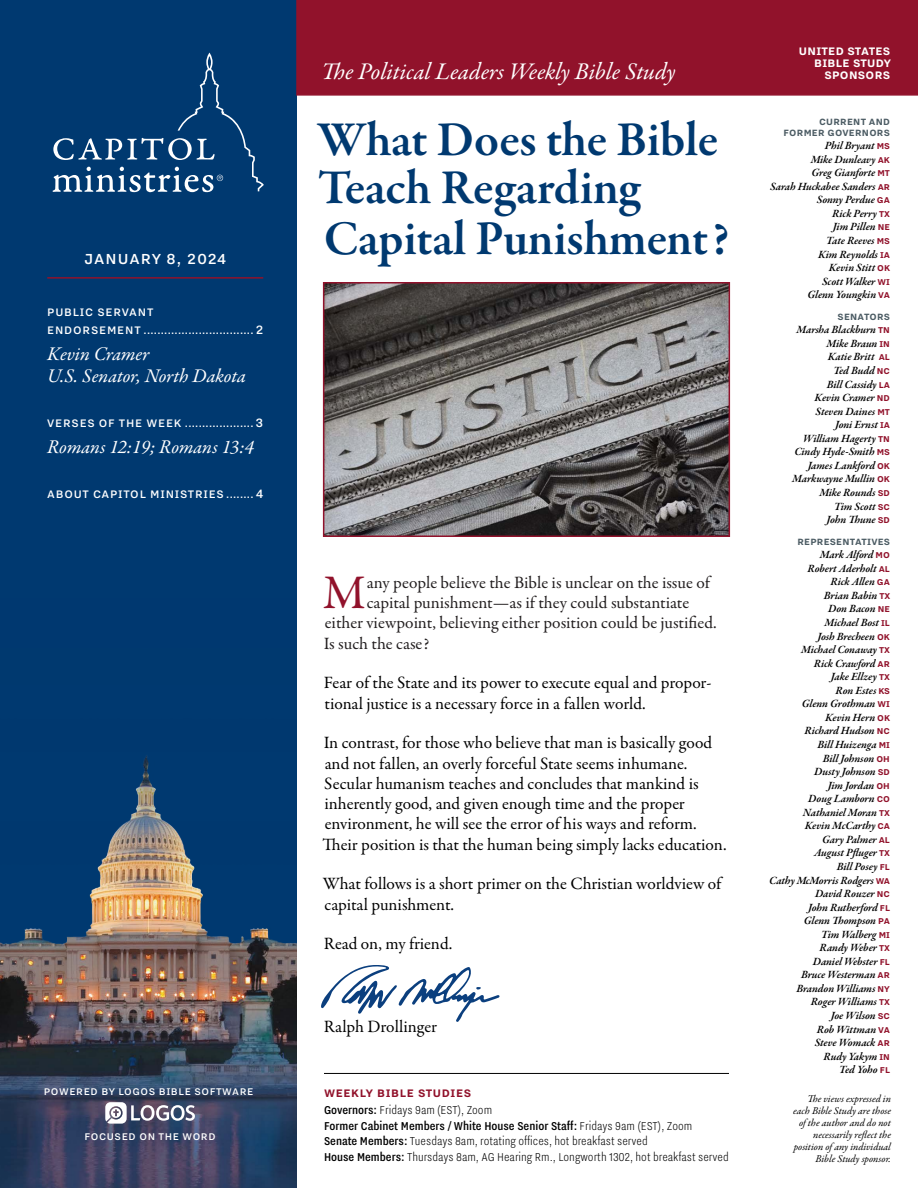
<style>
.page{position:relative;width:918px;height:1188px;background:#fff}
.page>*{position:absolute;margin:0;border:0;box-sizing:border-box;transform-origin:0 0}
.Headline{font:600 49.5px/49.5px "Garamond Premr Pro";letter-spacing:-.01em;color:#003970}
.Preamble_Dropcap{font:48.6px "Garamond Premr Pro";color:#91122b}
.t1{font:italic 24px "Garamond Premr Pro";letter-spacing:-.005em;color:#fff}
.Entry{font:italic 19.5px "Garamond Premr Pro";color:#fff}
.Subhead{font:500 18px "Nitti Grotesk";letter-spacing:.06em;color:#fff}
.Preamble_Body{font:17.4px/20.2px "Garamond Premr Pro";color:#000}
.Preamble_Dropcap-2{font:17.4px "Garamond Premr Pro";color:#221e1f}
.Read_on{font:17.4px "Garamond Premr Pro";color:#000}
.t2{font:300 14.1px/15.8px "Nitti Grotesk Cond";color:#000}
.Subhead-2{font:500 13.5px/18px "Nitti Grotesk Cond";color:#fff}
.Subhead-3{font:500 13.5px "Nitti Grotesk";letter-spacing:.06em;color:#fff}
.t3{font:700 13.5px/12px "Nitti Grotesk";letter-spacing:.025em;color:#fff;text-align:right}
.t4{font:700 13.5px "Nitti Grotesk";letter-spacing:.05em;color:#91122b}
.t5{font:500 12px "Nitti Grotesk";letter-spacing:.05em;color:#fff}
.t6{font:italic 600 11.25px/13.5px "Garamond Premr Pro";letter-spacing:-.01em;color:#000;text-align:right}
.t7{font:700 11.25px/11.1px "Nitti Grotesk";letter-spacing:.025em;color:#4c5c64;text-align:right}
.t8{font:italic 10.5px/12px "Garamond Premr Pro";color:#000;text-align:right}
.s1{font-family:"Nitti Grotesk"}
.s2{font-family:"Nitti Grotesk";font-size:15px}
.s3{font-family:"Nitti Grotesk Cond"}
.s4{font-size:15px}
.s5{font-weight:500}
.s6{font-family:"Nitti Grotesk";font-weight:700;font-style:normal;font-size:10.5px;color:#91122b}
</style>
<div class="page">
<div style="left:0;top:0;width:297px;height:1188px;background:#003970"></div>
<img style="left:0;top:190px;width:297px;height:998px">
<div style="left:296px;top:0;width:622px;height:96px;background:#91122b;border:2px solid #91122b"></div>
<svg style="left:53px;top:53px;width:211px;height:139px"></svg>
<svg style="left:105px;top:1102px;width:90px;height:22px;background:#8c8d9e"></svg>
<hr style="left:324px;top:1073px;width:405px;height:1px;background:#000">
<hr style="left:47px;top:277px;width:216px;height:2px;background:#91122b">
<img style="left:326px;top:285px;width:401px;height:249px">
<div style="left:323px;top:282px;width:407px;height:255px;border:2px solid #91122b"></div>
<svg style="left:321px;top:965px;width:179px;height:57px"></svg>
<p class="Subhead" style="left:84px;top:249px;width:143px">JANUARY 8, 2024</p>
<p class="Subhead-2" style="left:47px;top:303px;width:218px"><span class="s1">PUBLIC SERVANT<br>ENDORSEMENT</span> ................................ <span class="s2">2</span></p>
<p class="Entry" style="left:47px;top:341px;width:104px">Kevin Cramer</p>
<p class="Entry" style="left:47px;top:364px;width:200px">U.S. Senator, North Dakota</p>
<p class="Subhead-2" style="left:47px;top:414px;width:218px"><span class="s1">VERSES OF THE WEEK</span> .................... <span class="s2">3</span></p>
<p class="Entry" style="left:47px;top:435px;width:208px">Romans 12:19; Romans 13:4</p>
<p class="Subhead-3" style="left:47px;top:487px;width:218px">ABOUT CAPITOL MINISTRIES <span class="s3">........</span> <span class="s4">4</span></p>
<p class="t5" style="left:44px;top:1085px;width:211px">POWERED BY LOGOS BIBLE SOFTWARE</p>
<p class="t5" style="left:85px;top:1130px;width:133px">FOCUSED ON THE WORD</p>
<h3 class="t1" style="left:321px;top:56px;width:356px">The Political Leaders Weekly Bible Study</h3>
<p class="Headline" style="left:317px;top:116px;width:414px">What Does the Bible<br>Teach Regarding<br>Capital Punishment?</p>
<p class="Preamble_Dropcap" style="left:323px;top:564px;width:45px">M</p>
<p class="Preamble_Dropcap-2" style="left:367px;top:572px;width:344px">any people believe the Bible is unclear on the issue of</p>
<p class="Preamble_Dropcap-2" style="left:367px;top:592px;width:324px">capital punishment—as if they could substantiate</p>
<p class="Preamble_Dropcap-2" style="left:325px;top:612px;width:393px">either viewpoint, believing either position could be justified.</p>
<p class="Preamble_Dropcap-2" style="left:324px;top:633px;width:107px">Is such the case?</p>
<p class="Preamble_Body" style="left:324px;top:673px;width:389px">Fear of the State and its power to execute equal and propor&shy;tional justice is a necessary force in a fallen world.</p>
<p class="Preamble_Body" style="left:323px;top:733px;width:406px">In contrast, for those who believe that man is basically good and not fallen, an overly forceful State seems inhumane.<br>Secular humanism teaches and concludes that mankind is inherently good, and given enough time and the proper environment, he will see the error of his ways and reform.<br>Their position is that the human being simply lacks education.</p>
<p class="Preamble_Body" style="left:323px;top:874px;width:400px">What follows is a short primer on the Christian worldview of capital punishment.</p>
<p class="Read_on" style="left:324px;top:933px;width:130px">Read on, my friend.</p>
<p class="Read_on" style="left:324px;top:1016px;width:115px">Ralph Drollinger</p>
<p class="t4" style="left:324px;top:1085px;width:149px">WEEKLY BIBLE STUDIES</p>
<p class="t2" style="left:324px;top:1102px;width:406px"><span class="s5">Governors:</span> Fridays 9am (EST), Zoom<br><span class="s5">Former Cabinet Members / White House Senior Staff:</span> Fridays 9am (EST), Zoom <span class="s5">Senate Members:</span> Tuesdays 8am, rotating offices, hot breakfast served<br><span class="s5">House Members:</span> Thursdays 8am, AG Hearing Rm., Longworth 1302, hot breakfast served</p>
<p class="t3" style="left:799px;top:45px;width:94px">UNITED STATES<br>BIBLE STUDY<br>SPONSORS</p>
<p class="t7" style="left:784px;top:115px;width:108px">CURRENT AND<br>FORMER GOVERNORS</p>
<p class="t6" style="left:770px;top:140px;width:121px">Phil Bryant <span class="s6">MS<br></span>Mike Dunleavy <span class="s6">AK<br></span>Greg Gianforte <span class="s6">MT<br></span>Sarah Huckabee Sanders <span class="s6">AR<br></span>Sonny Perdue <span class="s6">GA<br></span>Rick Perry <span class="s6">TX<br></span>Jim Pillen <span class="s6">NE<br></span>Tate Reeves <span class="s6">MS<br></span>Kim Reynolds <span class="s6">IA<br></span>Kevin Stitt <span class="s6">OK<br></span>Scott Walker <span class="s6">WI<br></span>Glenn Youngkin <span class="s6">VA</span></p>
<p class="t7" style="left:838px;top:311px;width:54px">SENATORS</p>
<p class="t6" style="left:792px;top:324px;width:99px">Marsha Blackburn <span class="s6">TN<br></span>Mike Braun <span class="s6">IN<br></span>Katie Britt <span class="s6">AL<br></span>Ted Budd <span class="s6">NC<br></span>Bill Cassidy <span class="s6">LA<br></span>Kevin Cramer <span class="s6">ND<br></span>Steven Daines <span class="s6">MT<br></span>Joni Ernst <span class="s6">IA<br></span>William Hagerty <span class="s6">TN<br></span>Cindy Hyde-Smith <span class="s6">MS<br></span>James Lankford <span class="s6">OK<br></span>Markwayne Mullin <span class="s6">OK<br></span>Mike Rounds <span class="s6">SD<br></span>Tim Scott <span class="s6">SC<br></span>John Thune <span class="s6">SD</span></p>
<p class="t7" style="left:797px;top:536px;width:94px">REPRESENTATIVES</p>
<p class="t6" style="left:769px;top:549px;width:122px">Mark Alford <span class="s6">MO<br></span>Robert Aderholt <span class="s6">AL<br></span>Rick Allen <span class="s6">GA<br></span>Brian Babin <span class="s6">TX<br></span>Don Bacon <span class="s6">NE<br></span>Michael Bost <span class="s6">IL<br></span>Josh Brecheen <span class="s6">OK<br></span>Michael Conaway <span class="s6">TX<br></span>Rick Crawford <span class="s6">AR<br></span>Jake Ellzey <span class="s6">TX<br></span>Ron Estes <span class="s6">KS<br></span>Glenn Grothman <span class="s6">WI<br></span>Kevin Hern <span class="s6">OK<br></span>Richard Hudson <span class="s6">NC<br></span>Bill Huizenga <span class="s6">MI<br></span>Bill Johnson <span class="s6">OH<br></span>Dusty Johnson <span class="s6">SD<br></span>Jim Jordan <span class="s6">OH<br></span>Doug Lamborn <span class="s6">CO<br></span>Nathaniel Moran <span class="s6">TX<br></span>Kevin McCarthy <span class="s6">CA<br></span>Gary Palmer <span class="s6">AL<br></span>August Pfluger <span class="s6">TX<br></span>Bill Posey <span class="s6">FL<br></span>Cathy McMorris Rodgers <span class="s6">WA<br></span>David Rouzer <span class="s6">NC<br></span>John Rutherford <span class="s6">FL<br></span>Glenn Thompson <span class="s6">PA<br></span>Tim Walberg <span class="s6">MI<br></span>Randy Weber <span class="s6">TX<br></span>Daniel Webster <span class="s6">FL<br></span>Bruce Westerman <span class="s6">AR<br></span>Brandon Williams <span class="s6">NY<br></span>Roger Williams <span class="s6">TX<br></span>Joe Wilson <span class="s6">SC<br></span>Rob Wittman <span class="s6">VA<br></span>Steve Womack <span class="s6">AR<br></span>Rudy Yakym <span class="s6">IN<br></span>Ted Yoho <span class="s6">FL</span></p>
<p class="t8" style="left:793px;top:1093px;width:99px">The views expressed in each Bible Study are those of the author and do not necessarily reflect the position of any individual<br>Bible Study sponsor.</p>
</div>
